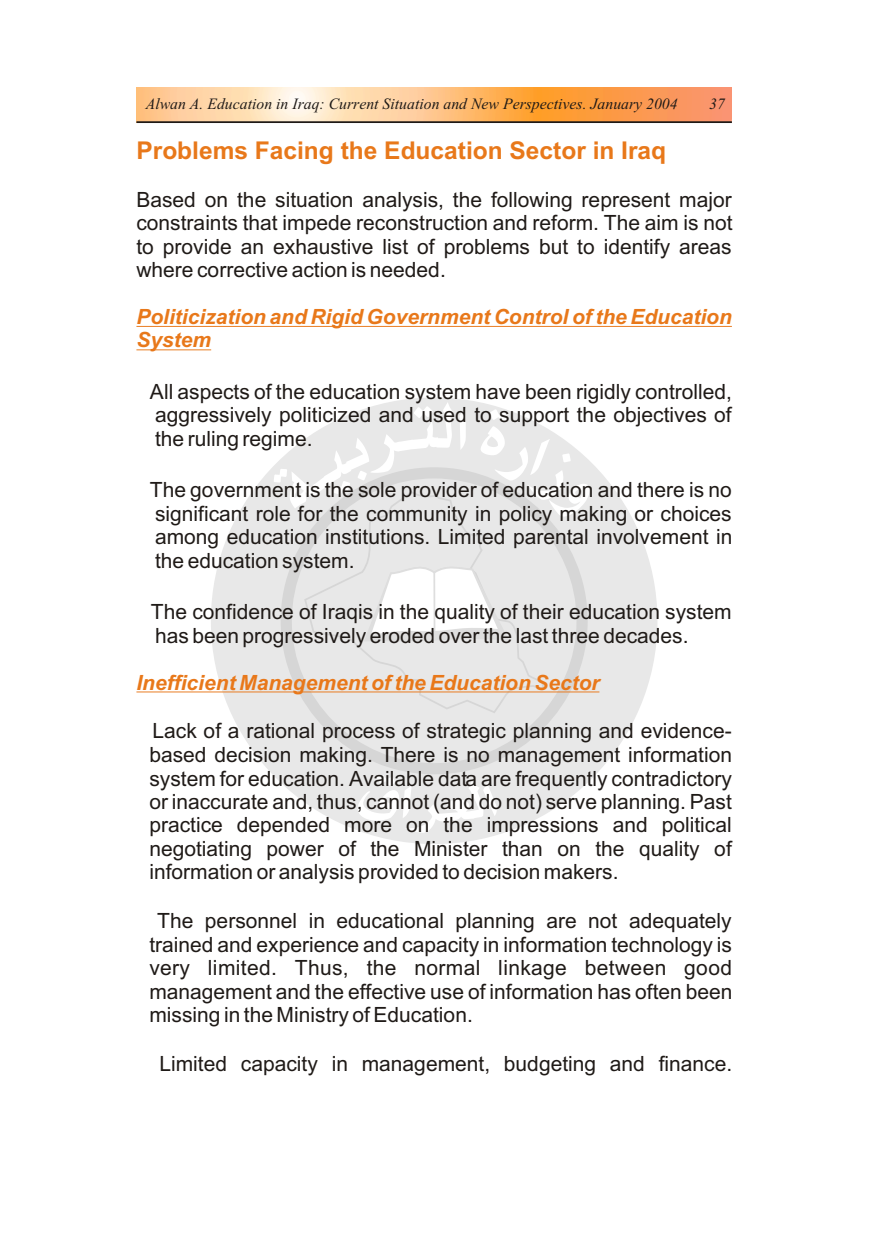
<style>
.page{position:relative;width:870px;height:1241px;background:#fff}
.page>*{position:absolute;margin:0;border:0;box-sizing:border-box;transform-origin:0 0}
.t1{font:700 24.5px "Arial";color:#e8781a}
.t2{font:21px/23.4px "Arial";color:#1f1a17;text-align:justify}
.t3{font:italic 700 21px/23.4px "Arial";color:#e8781a}
.t4{font:italic 15.75px "Times New Roman";color:#1f1a17}
</style>
<div class="page">
<div style="left:211px;top:397px;width:446px;height:447px;background:#e8e8e8;border-radius:50%"></div>
<svg style="left:358px;top:775px;width:139px;height:58px"></svg>
<svg style="left:281px;top:517px;width:307px;height:257px"></svg>
<svg style="left:303px;top:517px;width:242px;height:197px"></svg>
<svg style="left:274px;top:402px;width:316px;height:115px"></svg>
<svg style="left:362px;top:561px;width:149px;height:82px"></svg>
<hr style="left:433px;top:573px;width:2px;height:59px;background:#dedede">
<hr style="left:136px;top:326px;width:596px;height:1px;background:#e8781a">
<hr style="left:136px;top:349px;width:75px;height:1px;background:#e8781a">
<hr style="left:136px;top:691px;width:463px;height:1px;background:#e8781a">
<svg style="left:136px;top:87px;width:596px;height:34px;background:#fdbe82"></svg>
<hr style="left:136px;top:121px;width:596px;height:2px;background:#1f1a17">
<p class="t4" style="left:146px;top:98px;width:533px">Alwan A. Education in Iraq: Current Situation and New Perspectives. January 2004</p>
<p class="t4" style="left:709px;top:98px;width:17px">37</p>
<p class="t1" style="left:136px;top:141px;width:531px">Problems Facing the Education Sector in Iraq</p>
<p class="t2" style="left:136px;top:189px;width:597px">Based on the situation analysis, the following represent major constraints that impede reconstruction and reform. The aim is not to provide an exhaustive list of problems but to identify areas where corrective action is needed.</p>
<p class="t3" style="left:136px;top:307px;width:597px">Politicization and Rigid Government Control of the Education<br>System</p>
<p class="t2" style="left:155px;top:381px;width:578px;text-indent:-19px">• All aspects of the education system have been rigidly controlled, aggressively politicized and used to support the objectives of the ruling regime.</p>
<p class="t2" style="left:155px;top:480px;width:579px;text-indent:-19px">• The government is the sole provider of education and there is no significant role for the community in policy making or choices among education institutions. Limited parental involvement in the education system.</p>
<p class="t2" style="left:155px;top:602px;width:578px;text-indent:-19px">• The confidence of Iraqis in the quality of their education system has been progressively eroded over the last three decades.</p>
<p class="t3" style="left:136px;top:672px;width:465px">Inefficient Management of the Education Sector</p>
<p class="t2" style="left:149px;top:721px;width:584px;text-indent:-13px">• Lack of a rational process of strategic planning and evidence&shy;based decision making. There is no management information system for education. Available data are frequently contradictory or inaccurate and, thus, cannot (and do not) serve planning. Past practice depended more on the impressions and political negotiating power of the Minister than on the quality of information or analysis provided to decision makers.</p>
<p class="t2" style="left:149px;top:911px;width:585px;text-indent:-13px">• The personnel in educational planning are not adequately trained and experience and capacity in information technology is very limited. Thus, the normal linkage between good management and the effective use of information has often been missing in the Ministry of Education.</p>
<p class="t2" style="left:136px;top:1054px;width:597px">• Limited capacity in management, budgeting and finance.</p>
</div>
